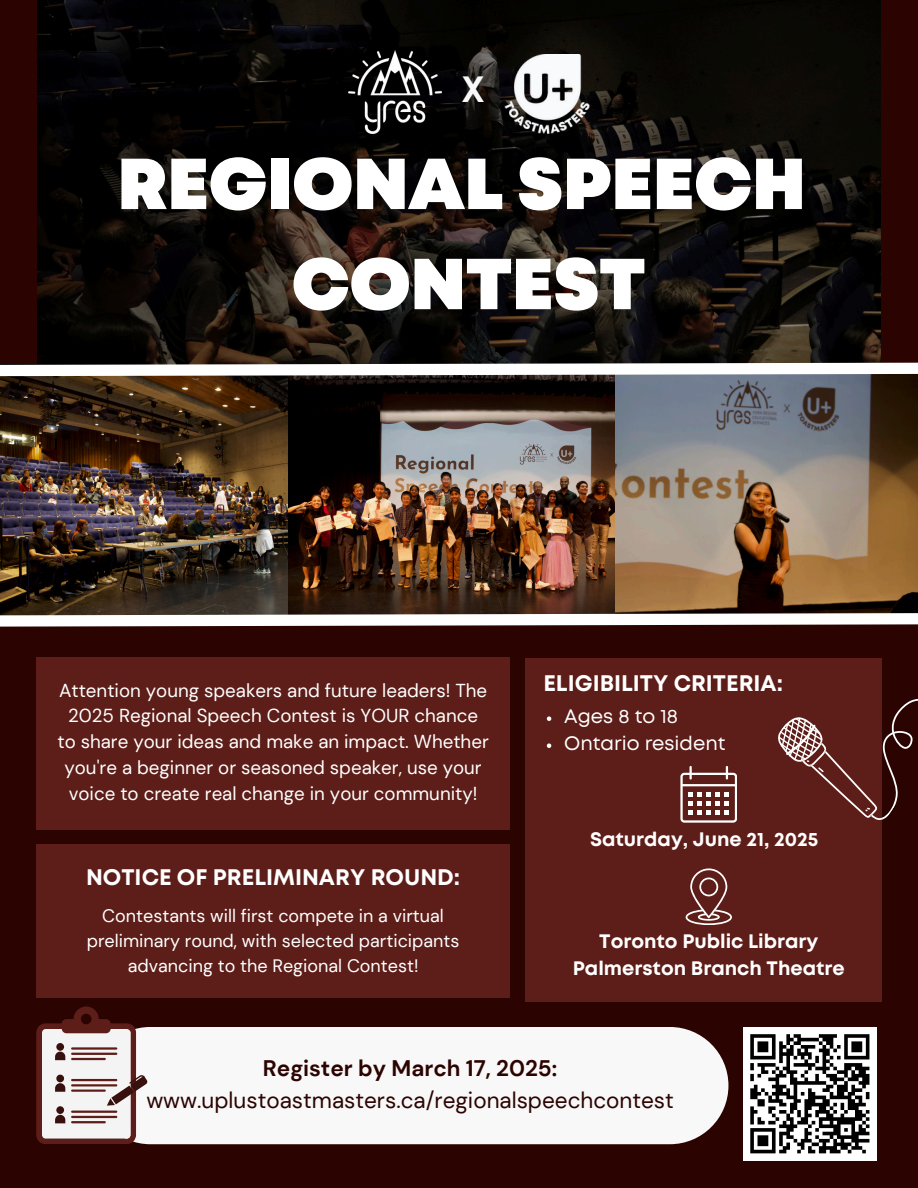
<style>
.page{position:relative;width:918px;height:1188px;background:#2b0401}
.page>*{position:absolute;margin:0;border:0;box-sizing:border-box;transform-origin:0 0}
.t1{font:900 72px/100.2px "Mont";color:#fff;text-align:center}
.t2{font:800 35.55px "Overpass";color:#f8f8f8}
.t3{font:22.5px/31.5px "DM Sans";color:#2b0401;text-align:center}
.t4{font:700 22.5px "Mont";color:#fff}
.t5{font:700 19.5px/27px "Mont";color:#fff;text-align:center}
.t6{font:19.5px "Mont";color:#fff}
.t7{font:18.75px/25.8px "DM Sans";color:#fff;text-align:center}
.t8{font:18px/24.8px "DM Sans";color:#fff;text-align:center}
.s1{font-weight:700}
</style>
<div class="page">
<img style="left:37px;top:0;width:844px;height:357px">
<img style="left:287px;top:382px;width:328px;height:225px">
<img style="left:0;top:382px;width:287px;height:225px">
<img style="left:615px;top:382px;width:303px;height:225px">
<svg style="left:0;top:357px;width:918px;height:25px;background:#8b8886"></svg>
<svg style="left:0;top:607px;width:918px;height:20px;background:#a69c97"></svg>
<img style="left:504px;top:54px;width:85px;height:80px">
<img style="left:349px;top:50px;width:93px;height:84px">
<div style="left:743px;top:1027px;width:134px;height:134px;background:#fff"></div>
<svg style="left:750px;top:1034px;width:120px;height:120px"></svg>
<div style="left:0;top:0;width:36px;height:364px;background:#2b0401"></div>
<div style="left:36px;top:657px;width:474px;height:173px;background:#5d1d18"></div>
<div style="left:525px;top:658px;width:357px;height:343px;background:#5d1d18"></div>
<svg style="left:680px;top:766px;width:57px;height:56px"></svg>
<svg style="left:686px;top:868px;width:46px;height:57px"></svg>
<svg style="left:547px;top:716px;width:4px;height:5px"></svg>
<svg style="left:547px;top:743px;width:4px;height:5px"></svg>
<svg style="left:778px;top:699px;width:140px;height:121px"></svg>
<div style="left:36px;top:844px;width:474px;height:154px;background:#5d1d18"></div>
<div style="left:92px;top:1027px;width:636px;height:117px;background:#f8f8f8;border-radius:59px"></div>
<svg style="left:36px;top:1007px;width:112px;height:137px"></svg>
<p class="t2" style="left:461px;top:75px;width:26px">X</p>
<p class="t1" style="left:118px;top:139px;width:690px">REGIONAL SPEECH<br>CONTEST</p>
<p class="t7" style="left:57px;top:677px;width:433px">Attention young speakers and future leaders! The 2025 Regional Speech Contest is YOUR chance to share your ideas and make an impact. Whether you're a beginner or seasoned speaker, use your voice to create real change in your community!</p>
<p class="t4" style="left:86px;top:868px;width:376px">NOTICE OF PRELIMINARY ROUND:</p>
<p class="t8" style="left:87px;top:904px;width:374px">Contestants will first compete in a virtual preliminary round, with selected participants advancing to the Regional Contest!</p>
<p class="t4" style="left:543px;top:674px;width:241px">ELIGIBILITY CRITERIA:</p>
<p class="t6" style="left:564px;top:709px;width:115px">Ages 8 to 18</p>
<p class="t6" style="left:564px;top:736px;width:163px">Ontario resident</p>
<h1 class="t5" style="left:590px;top:827px;width:230px">Saturday, June 21, 2025</h1>
<p class="t5" style="left:573px;top:930px;width:273px">Toronto Public Library<br>Palmerston Branch Theatre</p>
<p class="t3" style="left:146px;top:1053px;width:529px"><span class="s1">Register by March 17, 2025: </span>www.uplustoastmasters.ca/regionalspeechcontest</p>
</div>
